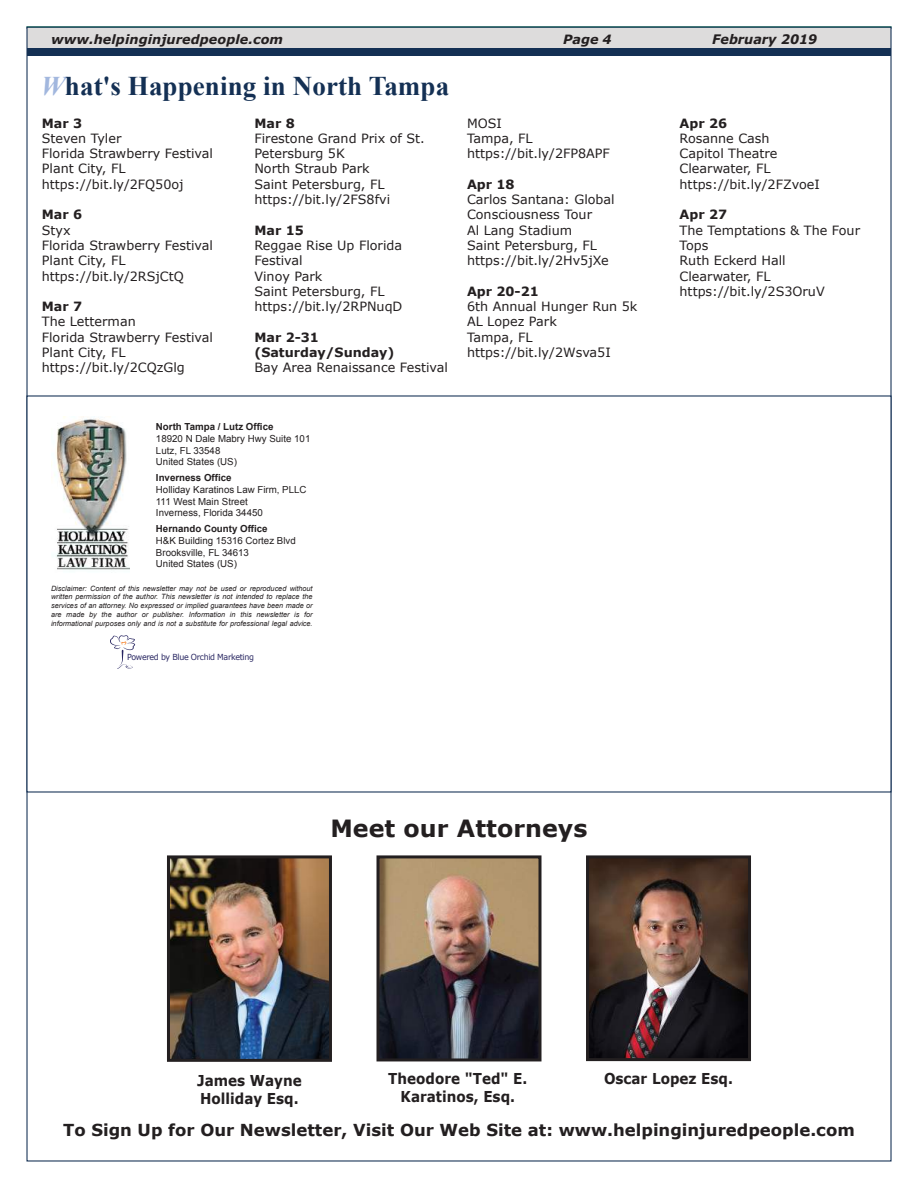
<style>
.page{position:relative;width:918px;height:1188px;background:#fff}
.page>*{position:absolute;margin:0;border:0;box-sizing:border-box;transform-origin:0 0}
.t1{font:700 27px "Times New Roman";letter-spacing:.005em;color:#143054}
.t2{font:700 23.7px "Verdana";color:#231f20}
.t3{font:700 16.5px "Verdana";color:#231f20}
.t4{font:700 15px/18px "Verdana";color:#231f20;scale:.91 1}
.t5{font:italic 700 13.05px "Verdana";color:#231f20}
.t6{font:12.75px/15.3px "Verdana";color:#231f20}
.t7{font:700 12.75px/15.3px "Verdana";color:#231f20}
.t8{font:italic 700 12.75px "Verdana";letter-spacing:.005em;color:#231f20}
.t9{font:9.75px/11.7px "Arial";color:#231f20}
.t10{font:700 9.75px "Arial";color:#231f20}
.t11{font:8.4px "Verdana";letter-spacing:-.04em;color:#282661;scale:.95 1}
.t12{font:italic 7.2px/8.7px "Arial";color:#231f20;text-align:justify}
.s1{font-style:italic;color:#a2b7de}
</style>
<div class="page">
<hr style="left:27px;top:28px;width:864px;height:1px;background:#143054">
<div style="left:27px;top:29px;width:864px;height:19px;background:#dddcdc"></div>
<div style="left:27px;top:48px;width:864px;height:8px;background:#143054"></div>
<div style="left:26px;top:395px;width:866px;height:398px;background:#fff;border:1px solid #143054"></div>
<img style="left:56px;top:417px;width:74px;height:153px">
<img style="left:171px;top:859px;width:157px;height:199px">
<div style="left:167px;top:855px;width:165px;height:207px;border:3px solid #231f20"></div>
<img style="left:380px;top:859px;width:158px;height:198px">
<div style="left:376px;top:855px;width:166px;height:206px;border:3px solid #231f20"></div>
<img style="left:590px;top:859px;width:157px;height:198px">
<div style="left:586px;top:855px;width:165px;height:206px;border:3px solid #231f20"></div>
<svg style="left:110px;top:635px;width:25px;height:34px"></svg>
<p class="t8" style="left:51px;top:30px;width:233px">www.helpinginjuredpeople.com</p>
<p class="t8" style="left:563px;top:30px;width:50px">Page 4</p>
<p class="t5" style="left:712px;top:30px;width:107px">February 2019</p>
<h1 class="t1" style="left:41px;top:68px;width:410px"><span class="s1">W</span>hat's Happening in North Tampa</h1>
<p class="t7" style="left:42px;top:115px;width:42px">Mar 3</p>
<p class="t6" style="left:42px;top:130px;width:173px">Steven Tyler<br>Florida Strawberry Festival<br>Plant City, FL https://bit.ly/2FQ50oj</p>
<p class="t7" style="left:42px;top:207px;width:42px">Mar 6</p>
<p class="t6" style="left:42px;top:222px;width:173px">Styx<br>Florida Strawberry Festival<br>Plant City, FL https://bit.ly/2RSjCtQ</p>
<p class="t7" style="left:42px;top:299px;width:42px">Mar 7</p>
<p class="t6" style="left:42px;top:314px;width:173px">The Letterman<br>Florida Strawberry Festival<br>Plant City, FL https://bit.ly/2CQzGlg</p>
<p class="t7" style="left:254px;top:115px;width:42px">Mar 8</p>
<p class="t6" style="left:254px;top:130px;width:172px">Firestone Grand Prix of St.<br>Petersburg 5K<br>North Straub Park<br>Saint Petersburg, FL https://bit.ly/2FS8fvi</p>
<p class="t7" style="left:254px;top:222px;width:51px">Mar 15</p>
<p class="t6" style="left:254px;top:237px;width:150px">Reggae Rise Up Florida<br>Festival<br>Vinoy Park<br>Saint Petersburg, FL https://bit.ly/2RPNuqD</p>
<p class="t7" style="left:254px;top:329px;width:142px">Mar 2-31 (Saturday/Sunday)</p>
<p class="t6" style="left:254px;top:360px;width:195px">Bay Area Renaissance Festival</p>
<p class="t6" style="left:467px;top:115px;width:144px">MOSI<br>Tampa, FL https://bit.ly/2FP8APF</p>
<p class="t7" style="left:467px;top:176px;width:49px">Apr 18</p>
<p class="t6" style="left:467px;top:192px;width:149px">Carlos Santana: Global<br>Consciousness Tour<br>Al Lang Stadium<br>Saint Petersburg, FL https://bit.ly/2Hv5jXe</p>
<p class="t7" style="left:467px;top:283px;width:73px">Apr 20-21</p>
<p class="t6" style="left:467px;top:299px;width:172px">6th Annual Hunger Run 5k<br>AL Lopez Park<br>Tampa, FL https://bit.ly/2Wsva5I</p>
<p class="t10" style="left:156px;top:421px;width:119px">North Tampa / Lutz Office</p>
<p class="t9" style="left:156px;top:433px;width:156px">18920 N Dale Mabry Hwy Suite 101<br>Lutz, FL 33548<br>United States (US)</p>
<p class="t10" style="left:156px;top:472px;width:77px">Inverness Office</p>
<p class="t9" style="left:156px;top:484px;width:152px">Holliday Karatinos Law Firm, PLLC<br>111 West Main Street<br>Inverness, Florida 34450</p>
<p class="t10" style="left:156px;top:523px;width:113px">Hernando County Office</p>
<p class="t9" style="left:156px;top:535px;width:141px">H&amp;K Building 15316 Cortez Blvd<br>Brooksville, FL 34613<br>United States (US)</p>
<p class="t12" style="left:51px;top:584px;width:263px">Disclaimer: Content of this newsletter may not be used or reproduced without written permission of the author. This newsletter is not intended to replace the services of an attorney. No expressed or implied guarantees have been made or are made by the author or publisher. Information in this newsletter is for informational purposes only and is not a substitute for professional legal advice.</p>
<p class="t11" style="left:127px;top:651px;width:135px">Powered by Blue Orchid Marketing</p>
<p class="t7" style="left:680px;top:115px;width:49px">Apr 26</p>
<p class="t6" style="left:680px;top:130px;width:142px">Rosanne Cash<br>Capitol Theatre<br>Clearwater, FL https://bit.ly/2FZvoeI</p>
<p class="t7" style="left:680px;top:207px;width:49px">Apr 27</p>
<p class="t6" style="left:680px;top:222px;width:182px">The Temptations &amp; The Four<br>Tops<br>Ruth Eckerd Hall<br>Clearwater, FL https://bit.ly/2S3OruV</p>
<h2 class="t2" style="left:330px;top:811px;width:259px">Meet our Attorneys</h2>
<p class="t4" style="left:197px;top:1071px;width:116px">James Wayne<br>Holliday Esq.</p>
<p class="t4" style="left:388px;top:1069px;width:154px;text-align:center">Theodore "Ted" E.<br>Karatinos, Esq.</p>
<p class="t4" style="left:604px;top:1069px;width:143px">Oscar Lopez Esq.</p>
<p class="t3" style="left:63px;top:1118px;width:793px">To Sign Up for Our Newsletter, Visit Our Web Site at: www.helpinginjuredpeople.com</p>
</div>
